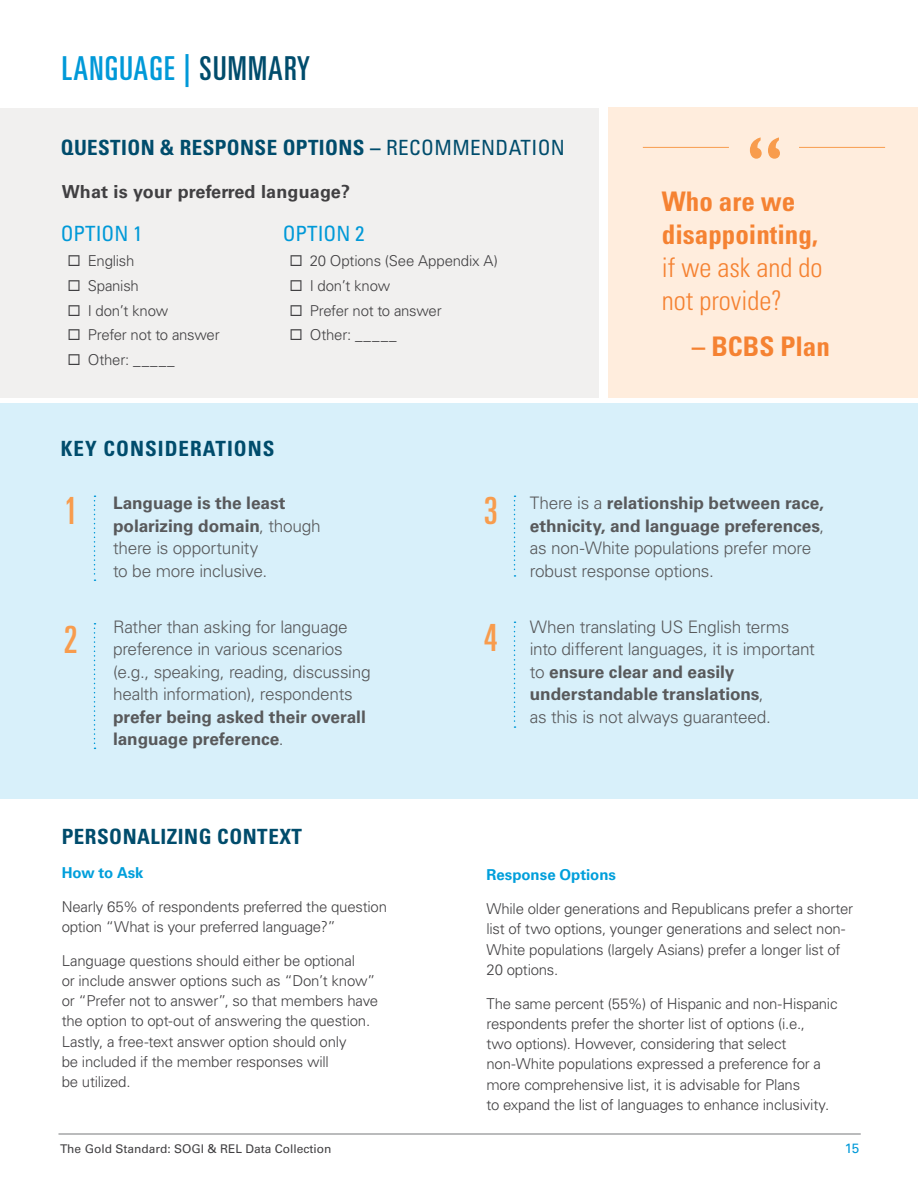
<style>
.page{position:relative;width:918px;height:1188px;background:#fff}
.page>*{position:absolute;margin:0;border:0;box-sizing:border-box;transform-origin:0 0}
.Heading_1{font:37.5px "Univers LT Pro Ult Cond";color:#f89c4d}
.Heading_1-2{font:33px "Univers LT Pro Ult Cond";letter-spacing:.04em;color:#0099d8}
.t1{font:300 condensed 27px/33px "Univers LT Pro";color:#f58232}
.t2{font:700 condensed 27px "Univers LT Pro";color:#f58232}
.Heading_2{font:700 condensed 21px "Univers LT Pro";letter-spacing:.025em;color:#004c6c}
.Heading_2-2{font:700 condensed 21px "Univers LT Pro";letter-spacing:.05em;color:#004c6c}
.Heading_2-3{font:condensed 21px "Univers LT Pro";color:#0099d8}
.Heading_2-4{font:700 18px "Univers LT Pro 65";letter-spacing:.01em;color:#414042}
.Body_Text{font:300 17.25px/22.5px "Univers LT Pro 45";letter-spacing:-.02em;color:#58595b}
.Body_Text-2{font:300 15px/20.2px "Univers LT Pro 45";letter-spacing:-.015em;color:#414042}
.Heading_3{font:700 15px "Univers LT Pro 65";color:#009fdb}
.t3{font:13.5px "Univers LT Pro 55 Roman";color:#0099d8}
.t4{font:12px "Univers LT Pro 55 Roman";color:#414042}
.s1{color:#004c6c}
.s2{font-weight:400}
.s3{font-weight:700}
.s4{font-family:"Univers LT Pro 65";font-weight:700}
</style>
<div class="page">
<hr style="left:58px;top:1134px;width:803px;height:1px;background:#77787b">
<div style="left:0;top:404px;width:918px;height:395px;background:#d8f0fa"></div>
<div style="left:0;top:108px;width:599px;height:290px;background:#f1f0ef"></div>
<div style="left:608px;top:107px;width:310px;height:291px;background:#ffeddd"></div>
<svg style="left:749px;top:137px;width:31px;height:22px"></svg>
<hr style="left:643px;top:147px;width:86px;height:1px;background:#f89c4d">
<hr style="left:799px;top:147px;width:86px;height:1px;background:#f89c4d">
<svg style="left:94px;top:496px;width:2px;height:85px"></svg>
<svg style="left:94px;top:623px;width:2px;height:126px"></svg>
<svg style="left:514px;top:496px;width:2px;height:81px"></svg>
<svg style="left:514px;top:622px;width:2px;height:106px"></svg>
<p class="Heading_1-2" style="left:62px;top:45px;width:250px">LANGUAGE | <span class="s1">SUMMARY</span></p>
<p class="Heading_2" style="left:61px;top:134px;width:506px">QUESTION &amp; RESPONSE OPTIONS – <span class="s2">RECOMMENDATION</span></p>
<p class="Heading_2-4" style="left:62px;top:179px;width:290px">What is your preferred language?</p>
<p class="Heading_2-3" style="left:61px;top:221px;width:83px">OPTION 1</p>
<p class="Body_Text-2" style="left:88px;top:250px;width:48px">English</p>
<p class="Body_Text-2" style="left:88px;top:275px;width:53px">Spanish</p>
<p class="Body_Text-2" style="left:88px;top:300px;width:82px">I don’t know</p>
<p class="Body_Text-2" style="left:88px;top:325px;width:133px">Prefer not to answer</p>
<p class="Body_Text-2" style="left:88px;top:349px;width:89px">Other: _____</p>
<p class="Heading_2-3" style="left:283px;top:221px;width:83px">OPTION 2</p>
<p class="Body_Text-2" style="left:310px;top:250px;width:190px">20 Options (See Appendix A)</p>
<p class="Body_Text-2" style="left:310px;top:275px;width:82px">I don’t know</p>
<p class="Body_Text-2" style="left:310px;top:300px;width:133px">Prefer not to answer</p>
<p class="Body_Text-2" style="left:310px;top:325px;width:89px">Other: _____</p>
<p class="Heading_2-2" style="left:61px;top:436px;width:215px">KEY CONSIDERATIONS</p>
<p class="t1" style="left:662px;top:183px;width:162px"><span class="s3">Who are we disappointing, </span>if we ask and do not provide?</p>
<p class="t2" style="left:692px;top:330px;width:140px">– BCBS Plan</p>
<p class="Heading_1" style="left:64px;top:485px;width:15px">1</p>
<p class="Heading_1" style="left:64px;top:614px;width:15px">2</p>
<p class="Body_Text" style="left:113px;top:491px;width:209px"><span class="s4">Language is the least polarizing domain</span>, though there is opportunity<br>to be more inclusive.</p>
<p class="Body_Text" style="left:113px;top:615px;width:259px">Rather than asking for language preference in various scenarios (e.g., speaking, reading, discussing health information), respondents <span class="s4">prefer being asked their overall language preference</span>.</p>
<p class="Heading_2" style="left:62px;top:824px;width:242px">PERSONALIZING CONTEXT</p>
<p class="Heading_3" style="left:62px;top:862px;width:83px">How to Ask</p>
<p class="Body_Text-2" style="left:62px;top:896px;width:327px">Nearly 65% of respondents preferred the question option “What is your preferred language?”</p>
<p class="Body_Text-2" style="left:62px;top:950px;width:318px">Language questions should either be optional<br>or include answer options such as “Don’t know” or “Prefer not to answer”, so that members have the option to opt-out of answering the question.<br>Lastly, a free-text answer option should only<br>be included if the member responses will<br>be utilized.</p>
<p class="Heading_1" style="left:484px;top:485px;width:15px">3</p>
<p class="Heading_1" style="left:484px;top:612px;width:15px">4</p>
<p class="Body_Text" style="left:530px;top:491px;width:296px">There is a <span class="s4">relationship between race, ethnicity, and language preferences</span>, as non-White populations prefer more robust response options.</p>
<p class="Body_Text" style="left:530px;top:615px;width:287px">When translating US English terms into different languages, it is important to <span class="s4">ensure clear and easily understandable translations</span>,<br>as this is not always guaranteed.</p>
<p class="Heading_3" style="left:486px;top:864px;width:131px">Response Options</p>
<p class="Body_Text-2" style="left:486px;top:898px;width:368px">While older generations and Republicans prefer a shorter list of two options, younger generations and select non-White populations (largely Asians) prefer a longer list of 20 options.</p>
<p class="Body_Text-2" style="left:486px;top:993px;width:353px">The same percent (55%) of Hispanic and non-Hispanic respondents prefer the shorter list of options (i.e.,<br>two options). However, considering that select non-White populations expressed a preference for a more comprehensive list, it is advisable for Plans<br>to expand the list of languages to enhance inclusivity.</p>
<p class="t4" style="left:60px;top:1141px;width:273px">The Gold Standard: SOGI &amp; REL Data Collection</p>
<p class="t3" style="left:845px;top:1139px;width:16px">15</p>
</div>
